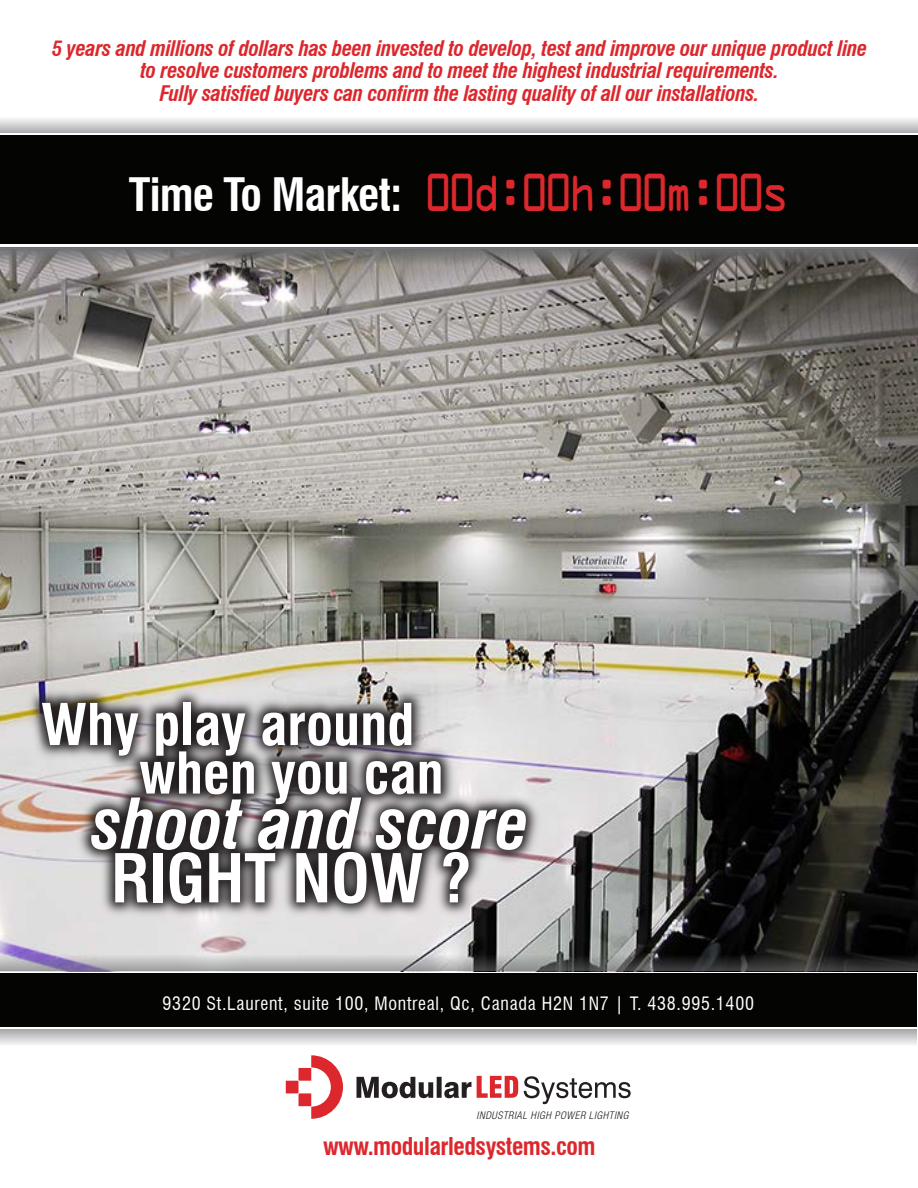
<style>
.page{position:relative;width:918px;height:1188px;background:#fff}
.page>*{position:absolute;margin:0;border:0;box-sizing:border-box;transform-origin:0 0}
.t1{font:italic 700 condensed 68.1px "Swiss 721 BT";color:#fff}
.t2{font:700 condensed 65.55px "Swiss 721 BT";color:#fff}
.t3{font:700 condensed 56.1px/48.4px "Swiss 721 BT";color:#fff}
.t4{font:48px "OCRA Std";letter-spacing:-.13em;color:#dc272d;scale:.85 1}
.t5{font:700 condensed 24px "Swiss 721 BT";letter-spacing:-.02em;color:#dc272d}
.t6{font:italic 700 condensed 21px/22.5px "Swiss 721 BT";letter-spacing:-.02em;color:#dc272d;text-align:center}
.t7{font:condensed 18px "Swiss 721 BT";letter-spacing:.04em;color:#fff}
.t8{font:italic 300 condensed 10.65px "Helvetica Neue LT Std";letter-spacing:.05em;color:#231f20}
.s1{font-family:"Swiss 721 BT";font-weight:700;font-stretch:condensed;font-size:45px;color:#fff}
</style>
<div class="page">
<img style="left:0;top:264px;width:918px;height:707px">
<div style="left:0;top:136px;width:918px;height:108px;background:#040503"></div>
<svg style="left:0;top:118px;width:918px;height:14px;background:#d2d2d3"></svg>
<svg style="left:0;top:247px;width:918px;height:17px;background:#747272"></svg>
<div style="left:0;top:973px;width:917px;height:54px;background:#040503"></div>
<svg style="left:0;top:1030px;width:917px;height:15px;background:#cecfd0"></svg>
<svg style="left:589px;top:953px;width:329px;height:17px;background:#353636"></svg>
<svg style="left:286px;top:1055px;width:57px;height:64px"></svg>
<svg style="left:524px;top:1076px;width:107px;height:28px"></svg>
<svg style="left:357px;top:1077px;width:114px;height:21px"></svg>
<svg style="left:477px;top:1076px;width:41px;height:22px"></svg>
<img style="left:0;top:637px;width:589px;height:335px">
<p class="t6" style="left:52px;top:37px;width:817px">5 years and millions of dollars has been invested to develop, test and improve our unique product line to resolve customers problems and to meet the highest industrial requirements.<br>Fully satisfied buyers can confirm the lasting quality of all our installations.</p>
<h3 class="t4" style="left:129px;top:171px;width:779px"><span class="s1">Time To Market:</span> 00d:00h:00m:00s</h3>
<h3 class="t3" style="left:139px;top:700px;width:306px;text-indent:-98px">Why play around when you can</h3>
<h1 class="t1" style="left:92px;top:783px;width:438px">shoot and score</h1>
<h2 class="t2" style="left:111px;top:839px;width:362px">RIGHT NOW ?</h2>
<p class="t7" style="left:163px;top:992px;width:593px">9320 St.Laurent, suite 100, Montreal, Qc, Canada H2N 1N7 | T. 438.995.1400</p>
<p class="t8" style="left:477px;top:1109px;width:153px">INDUSTRIAL HIGH POWER LIGHTING</p>
<p class="t5" style="left:323px;top:1132px;width:274px">www.modularledsystems.com</p>
</div>
